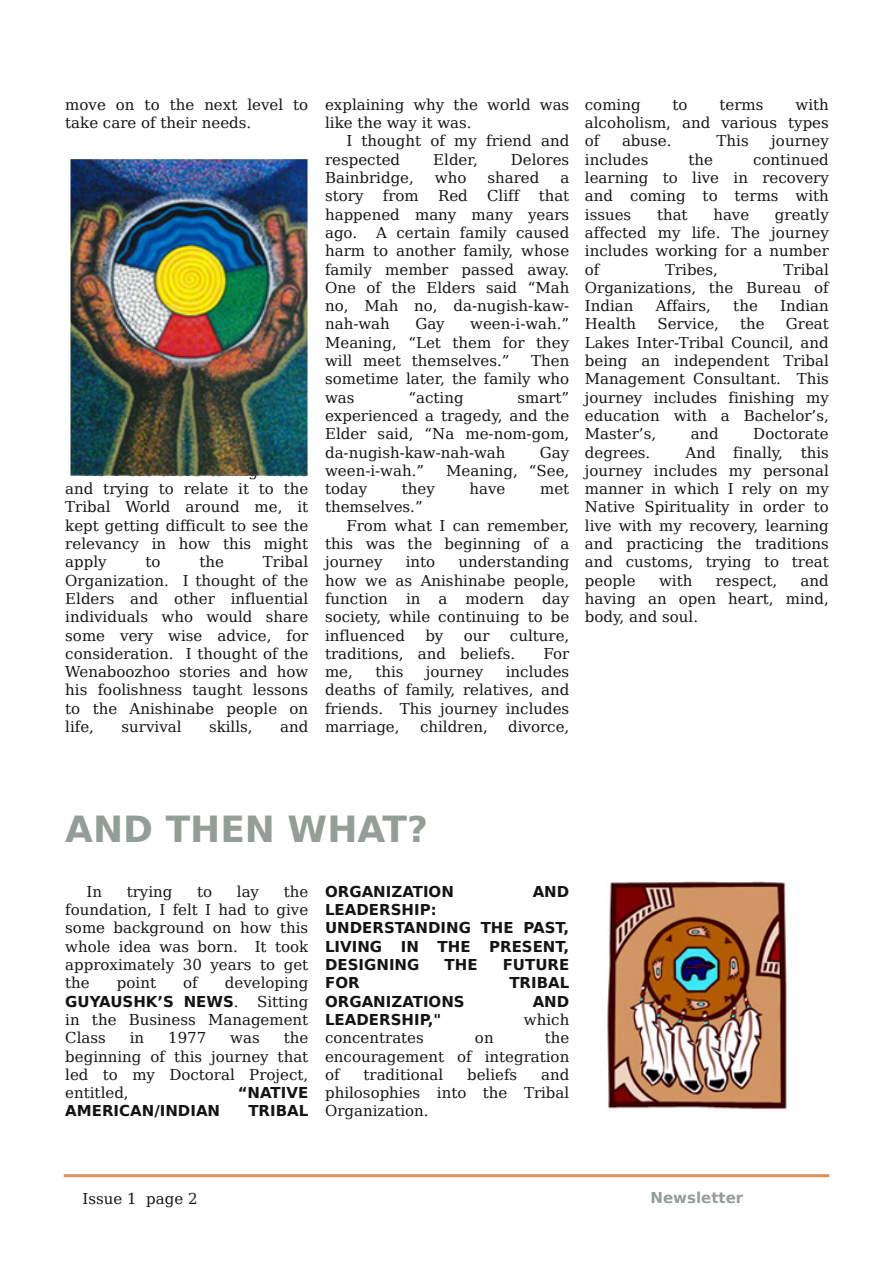
<style>
.page{position:relative;width:893px;height:1263px;background:#fff}
.page>*{position:absolute;margin:0;border:0;box-sizing:border-box;transform-origin:0 0}
.t1{font:700 36px "Bitstream Vera Sans";color:#939e97}
.t2{font:15px/18.3px "Bitstream Vera Serif";color:#161413;text-align:justify}
.t3{font:700 15px/18.3px "Bitstream Vera Sans";color:#161413}
.t4{font:700 15px "Bitstream Vera Sans";color:#939e97}
.s1{font-family:"Bitstream Vera Serif";font-weight:400}
</style>
<div class="page">
<hr style="left:64px;top:1174px;width:765px;height:3px;background:#e68b5e">
<img style="left:70px;top:159px;width:238px;height:317px">
<img style="left:607px;top:881px;width:180px;height:229px">
<p class="t2" style="left:65px;top:95px;width:244px">move on to the next level to take care of their needs.</p>
<p class="t2" style="left:65px;top:461px;width:244px;text-indent:21px">As I sat there taking notes and trying to relate it to the Tribal World around me, it kept getting difficult to see the relevancy in how this might apply</p>
<p class="t2" style="left:65px;top:553px;width:244px;text-indent:198px">Tribal Organization. I thought of the Elders and other influential individuals who would share some very wise advice, for consideration. I thought of the Wenaboozhoo stories and how his foolishness taught lessons to the Anishinabe people on life,</p>
<p class="t2" style="left:146px;top:553px;width:17px">to</p>
<p class="t2" style="left:200px;top:553px;width:26px">the</p>
<p class="t2" style="left:122px;top:718px;width:62px">survival</p>
<p class="t2" style="left:209px;top:718px;width:45px">skills,</p>
<p class="t2" style="left:280px;top:718px;width:30px">and</p>
<p class="t2" style="left:325px;top:95px;width:246px">explaining why the world was like the way it was.</p>
<p class="t2" style="left:325px;top:132px;width:246px;text-indent:21px">I thought of my friend and respected</p>
<p class="t2" style="left:433px;top:150px;width:46px">Elder,</p>
<p class="t2" style="left:511px;top:150px;width:60px">Delores</p>
<p class="t2" style="left:325px;top:169px;width:90px">Bainbridge,</p>
<p class="t2" style="left:435px;top:169px;width:33px">who</p>
<p class="t2" style="left:487px;top:169px;width:53px">shared</p>
<p class="t2" style="left:560px;top:169px;width:10px">a</p>
<p class="t2" style="left:325px;top:187px;width:40px">story</p>
<p class="t2" style="left:383px;top:187px;width:37px">from</p>
<p class="t2" style="left:438px;top:187px;width:31px">Red</p>
<p class="t2" style="left:487px;top:187px;width:34px">Cliff</p>
<p class="t2" style="left:325px;top:187px;width:246px;text-indent:214px">that happened many many years ago.</p>
<p class="t2" style="left:325px;top:224px;width:246px;text-indent:51px">A certain family caused harm to another family, whose family member passed away.<br>One of the Elders said “Mah no, Mah no, da-nugish-kaw&shy;nah-wah</p>
<p class="t2" style="left:325px;top:315px;width:246px;text-indent:145px">ween-i-wah.” Meaning, “Let them for they will meet themselves.”</p>
<p class="t2" style="left:415px;top:315px;width:31px">Gay</p>
<p class="t2" style="left:325px;top:352px;width:246px;text-indent:206px">Then sometime later, the family who was</p>
<p class="t2" style="left:408px;top:388px;width:57px">“acting</p>
<p class="t2" style="left:325px;top:388px;width:246px;text-indent:192px">smart” experienced a tragedy, and the Elder said, “Na me-nom-gom, da-nugish-kaw-nah-wah</p>
<p class="t2" style="left:540px;top:443px;width:31px">Gay</p>
<p class="t2" style="left:325px;top:461px;width:101px">ween-i-wah.”</p>
<p class="t2" style="left:446px;top:461px;width:125px">Meaning, “See,</p>
<p class="t2" style="left:325px;top:480px;width:44px">today</p>
<p class="t2" style="left:402px;top:480px;width:35px">they</p>
<p class="t2" style="left:470px;top:480px;width:37px">have</p>
<p class="t2" style="left:540px;top:480px;width:31px">met</p>
<p class="t2" style="left:325px;top:498px;width:99px">themselves.”</p>
<p class="t2" style="left:346px;top:516px;width:224px">From what I can remember,</p>
<p class="t2" style="left:325px;top:535px;width:246px">this was the beginning of a</p>
<p class="t2" style="left:325px;top:553px;width:59px">journey</p>
<p class="t2" style="left:406px;top:553px;width:31px">into</p>
<p class="t2" style="left:325px;top:553px;width:246px;text-indent:133px">understanding how we as Anishinabe people, function in a modern day society, while continuing to be influenced</p>
<p class="t2" style="left:325px;top:626px;width:246px;text-indent:185px">culture, traditions, and beliefs.</p>
<p class="t2" style="left:425px;top:626px;width:20px">by</p>
<p class="t2" style="left:464px;top:626px;width:27px">our</p>
<p class="t2" style="left:543px;top:644px;width:27px">For</p>
<p class="t2" style="left:325px;top:663px;width:29px">me,</p>
<p class="t2" style="left:375px;top:663px;width:30px">this</p>
<p class="t2" style="left:426px;top:663px;width:59px">journey</p>
<p class="t2" style="left:325px;top:663px;width:246px;text-indent:181px">includes deaths of family, relatives, and friends. This journey includes marriage,</p>
<p class="t2" style="left:420px;top:718px;width:69px">children,</p>
<p class="t2" style="left:508px;top:718px;width:63px">divorce,</p>
<p class="t2" style="left:585px;top:95px;width:245px;text-indent:211px">with alcoholism, and various types of</p>
<p class="t2" style="left:585px;top:95px;width:57px">coming</p>
<p class="t2" style="left:673px;top:95px;width:17px">to</p>
<p class="t2" style="left:720px;top:95px;width:45px">terms</p>
<p class="t2" style="left:622px;top:132px;width:51px">abuse.</p>
<p class="t2" style="left:717px;top:132px;width:34px">This</p>
<p class="t2" style="left:771px;top:132px;width:59px">journey</p>
<p class="t2" style="left:585px;top:150px;width:65px">includes</p>
<p class="t2" style="left:688px;top:150px;width:26px">the</p>
<p class="t2" style="left:585px;top:150px;width:245px;text-indent:168px">continued learning to live in recovery and coming to terms with issues</p>
<p class="t2" style="left:585px;top:205px;width:245px;text-indent:190px">greatly affected my life. The journey includes working for a number of</p>
<p class="t2" style="left:657px;top:205px;width:32px">that</p>
<p class="t2" style="left:713px;top:205px;width:37px">have</p>
<p class="t2" style="left:585px;top:260px;width:245px;text-indent:199px">Tribal Organizations, the Bureau of Indian</p>
<p class="t2" style="left:665px;top:260px;width:54px">Tribes,</p>
<p class="t2" style="left:656px;top:297px;width:57px">Affairs,</p>
<p class="t2" style="left:733px;top:297px;width:26px">the</p>
<p class="t2" style="left:780px;top:297px;width:50px">Indian</p>
<p class="t2" style="left:585px;top:315px;width:53px">Health</p>
<p class="t2" style="left:657px;top:315px;width:63px">Service,</p>
<p class="t2" style="left:740px;top:315px;width:26px">the</p>
<p class="t2" style="left:585px;top:315px;width:245px;text-indent:201px">Great Lakes Inter-Tribal Council, and being an independent Tribal Management Consultant. This journey includes finishing my education with a Bachelor’s, Master’s,</p>
<p class="t2" style="left:691px;top:425px;width:30px">and</p>
<p class="t2" style="left:753px;top:425px;width:77px">Doctorate</p>
<p class="t2" style="left:585px;top:443px;width:245px;text-indent:101px">And finally, this journey includes my personal manner in which I rely on my Native Spirituality in order to live with my recovery, learning and practicing the traditions and customs, trying to treat people</p>
<p class="t2" style="left:585px;top:443px;width:67px">degrees.</p>
<p class="t2" style="left:585px;top:571px;width:245px;text-indent:216px">and having an open heart, mind, body, and soul.</p>
<p class="t2" style="left:659px;top:571px;width:35px">with</p>
<p class="t2" style="left:716px;top:571px;width:63px">respect,</p>
<h1 class="t1" style="left:65px;top:808px;width:364px">AND THEN WHAT?</h1>
<p class="t2" style="left:65px;top:882px;width:244px;text-indent:218px">the foundation, I felt I had to give some background on how this whole idea was born. It took approximately 30 years to get the</p>
<p class="t2" style="left:87px;top:882px;width:17px">In</p>
<p class="t2" style="left:127px;top:882px;width:47px">trying</p>
<p class="t2" style="left:197px;top:882px;width:17px">to</p>
<p class="t2" style="left:237px;top:882px;width:24px">lay</p>
<p class="t2" style="left:117px;top:974px;width:41px">point</p>
<p class="t2" style="left:183px;top:974px;width:16px">of</p>
<p class="t2" style="left:225px;top:974px;width:85px">developing</p>
<p class="t3" style="left:65px;top:992px;width:244px">GUYAUSHK’S NEWS<span class="s1">. Sitting</span></p>
<p class="t2" style="left:65px;top:1010px;width:244px">in the Business Management<br>Class</p>
<p class="t2" style="left:65px;top:1029px;width:244px;text-indent:218px">the beginning of this journey that led to my Doctoral Project, entitled,</p>
<p class="t2" style="left:130px;top:1029px;width:16px">in</p>
<p class="t2" style="left:168px;top:1029px;width:40px">1977</p>
<p class="t2" style="left:230px;top:1029px;width:31px">was</p>
<p class="t3" style="left:238px;top:1084px;width:72px">“NATIVE</p>
<p class="t3" style="left:65px;top:1102px;width:156px">AMERICAN/INDIAN</p>
<p class="t3" style="left:248px;top:1102px;width:61px">TRIBAL</p>
<p class="t3" style="left:325px;top:882px;width:130px">ORGANIZATION</p>
<p class="t3" style="left:533px;top:882px;width:38px">AND</p>
<p class="t3" style="left:325px;top:901px;width:246px">LEADERSHIP:<br>UNDERSTANDING THE PAST,<br>LIVING IN THE PRESENT,<br>DESIGNING</p>
<p class="t3" style="left:445px;top:956px;width:35px">THE</p>
<p class="t3" style="left:503px;top:956px;width:68px">FUTURE</p>
<p class="t3" style="left:325px;top:974px;width:36px">FOR</p>
<p class="t3" style="left:509px;top:974px;width:61px">TRIBAL</p>
<p class="t3" style="left:325px;top:992px;width:141px">ORGANIZATIONS</p>
<p class="t3" style="left:533px;top:992px;width:38px">AND</p>
<p class="t3" style="left:325px;top:1010px;width:118px">LEADERSHIP,"</p>
<p class="t2" style="left:524px;top:1010px;width:47px">which</p>
<p class="t2" style="left:325px;top:1029px;width:100px">concentrates</p>
<p class="t2" style="left:475px;top:1029px;width:20px">on</p>
<p class="t2" style="left:325px;top:1029px;width:246px;text-indent:220px">the encouragement of integration of</p>
<p class="t2" style="left:325px;top:1065px;width:246px;text-indent:216px">and philosophies into the Tribal Organization.</p>
<p class="t2" style="left:363px;top:1065px;width:81px">traditional</p>
<p class="t2" style="left:467px;top:1065px;width:52px">beliefs</p>
<p class="t2" style="left:82px;top:1189px;width:117px">Issue 1 page 2</p>
<p class="t4" style="left:651px;top:1189px;width:94px">Newsletter</p>
</div>
